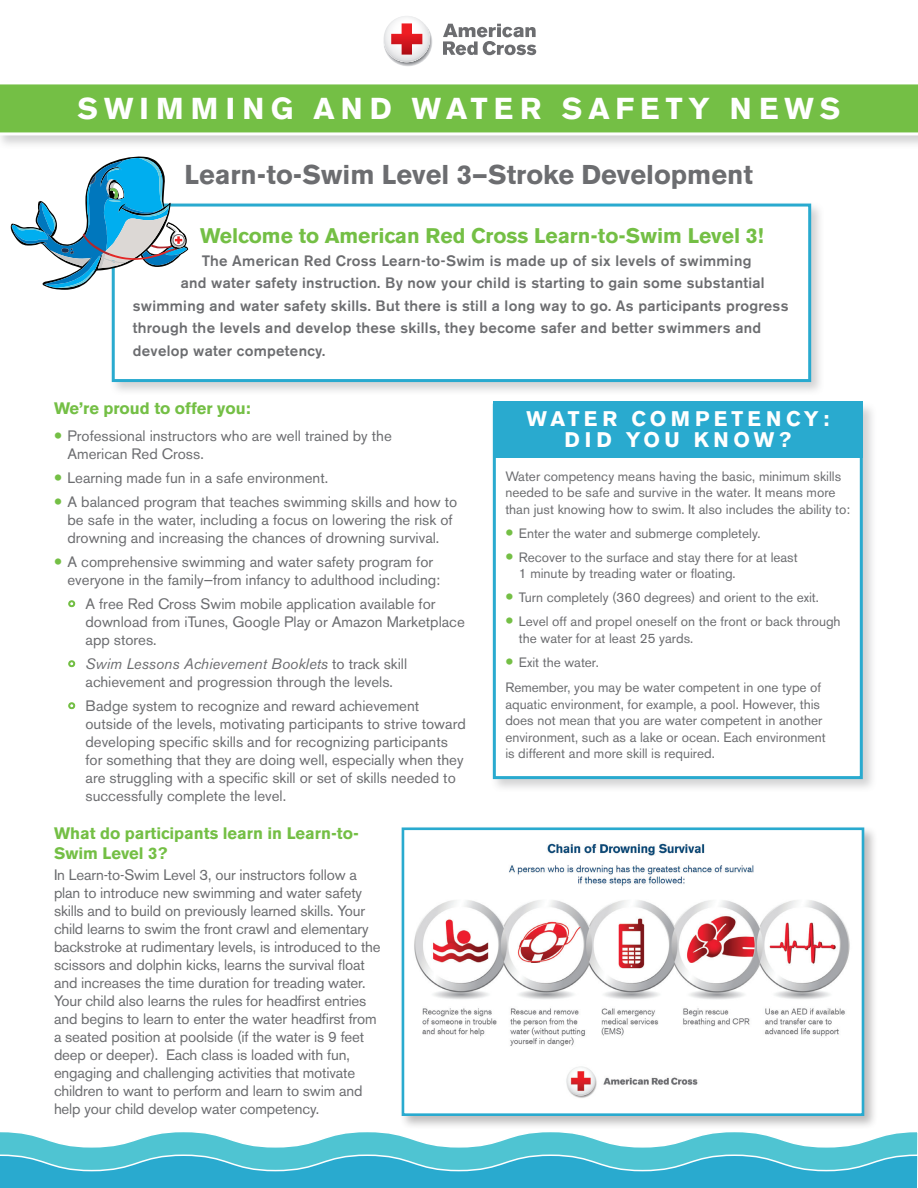
<style>
.page{position:relative;width:918px;height:1188px;background:#fff}
.page>*{position:absolute;margin:0;border:0;box-sizing:border-box;transform-origin:0 0}
.t1{font:700 30px "Akzidenz Grotesk BE";letter-spacing:.2em;color:#fff}
.t2{font:700 27px "Akzidenz Grotesk BE";color:#6c6d70}
.A_Head{font:700 21px "Akzidenz Grotesk BE";color:#74bf45}
.Box_title{font:700 21px/21px "Akzidenz Grotesk BE";letter-spacing:.2em;color:#fff;text-align:center}
.A_Head-2{font:700 16.5px/19.8px "Akzidenz Grotesk BE";color:#74bf45}
.txt{font:15px/18px "Akzidenz Grotesk BE";letter-spacing:-.01em;color:#6c6d70}
.BL_2{font:15px/18px "Akzidenz Grotesk BE";color:#6c6d70}
.BL{font:15px/18px "Akzidenz Grotesk BE";color:#6c6d70}
.Welcome_txt{font:500 15px "Akzidenz Grotesk BE";letter-spacing:.02em;color:#6c6d70}
.Txt-box{font:13.5px/16.5px "Akzidenz Grotesk BE";color:#6c6d70}
.Box_BL{font:13.5px/16.5px "Akzidenz Grotesk BE";color:#6c6d70}
.s1{font-size:24px;color:#74bf45}
.s2{font-family:"Arial";font-size:24px;color:#74bf45}
.s3{font-style:italic}
</style>
<div class="page">
<svg style="left:0;top:1132px;width:918px;height:22px;fill:#4fc4d2"></svg>
<svg style="left:0;top:1154px;width:918px;height:34px;background:#3bb4d1"></svg>
<svg style="left:68px;top:600px;width:8px;height:8px"></svg>
<svg style="left:68px;top:660px;width:8px;height:8px"></svg>
<svg style="left:68px;top:702px;width:8px;height:8px"></svg>
<div style="left:0;top:79px;width:918px;height:70px;background:#6c6d70;opacity:.3"></div>
<svg style="left:0;top:81px;width:918px;height:54px;background:#83c659"></svg>
<div style="left:110px;top:201px;width:716px;height:195px;background:#6c6d70;opacity:.3"></div>
<div style="left:113px;top:205px;width:697px;height:176px;background:#fff"></div>
<div style="left:112px;top:204px;width:699px;height:178px;border:3px solid #29aacf"></div>
<svg style="left:383px;top:16px;width:154px;height:50px"></svg>
<svg style="left:11px;top:156px;width:177px;height:134px"></svg>
<div style="left:399px;top:825px;width:479px;height:305px;background:#231f20;opacity:.3"></div>
<img style="left:406px;top:831px;width:454px;height:280px">
<div style="left:402px;top:827px;width:462px;height:289px;border:3px solid #29aacf"></div>
<div style="left:491px;top:401px;width:386px;height:393px;background:#6c6d70;opacity:.3"></div>
<div style="left:493px;top:404px;width:370px;height:375px;background:#fff;border:3px solid #29aacf"></div>
<div style="left:493px;top:401px;width:370px;height:57px;background:#29aacf"></div>
<p class="t1" style="left:78px;top:92px;width:764px">SWIMMING AND WATER SAFETY NEWS</p>
<p class="t2" style="left:184px;top:159px;width:570px">Learn-to-Swim Level 3—Stroke Development</p>
<p class="A_Head" style="left:200px;top:223px;width:565px">Welcome to American Red Cross Learn-to-Swim Level 3!</p>
<p class="Welcome_txt" style="left:202px;top:251px;width:551px">The American Red Cross Learn-to-Swim is made up of six levels of swimming</p>
<p class="Welcome_txt" style="left:181px;top:274px;width:585px">and water safety instruction. By now your child is starting to gain some substantial</p>
<p class="Welcome_txt" style="left:133px;top:296px;width:657px">swimming and water safety skills. But there is still a long way to go. As participants progress</p>
<p class="Welcome_txt" style="left:133px;top:319px;width:630px">through the levels and develop these skills, they become safer and better swimmers and</p>
<p class="Welcome_txt" style="left:133px;top:341px;width:194px">develop water competency.</p>
<p class="A_Head-2" style="left:54px;top:399px;width:198px">We’re proud to offer you:</p>
<p class="BL" style="left:68px;top:427px;width:326px;text-indent:-14px"><span class="s1">•</span> Professional instructors who are well trained by the<br>American Red Cross.</p>
<p class="BL" style="left:54px;top:469px;width:276px"><span class="s1">•</span> Learning made fun in a safe environment.</p>
<p class="BL" style="left:54px;top:493px;width:405px;text-align:center"><span class="s1">•</span> A balanced program that teaches swimming skills and how to be safe in the water, including a focus on lowering the risk of drowning and increasing the chances of drowning survival.</p>
<p class="BL" style="left:68px;top:553px;width:374px;text-indent:-14px"><span class="s1">•</span> A comprehensive swimming and water safety program for everyone in the family—from infancy to adulthood including:</p>
<p class="BL_2" style="left:86px;top:595px;width:381px;text-indent:-18px"><span class="s2">◦</span> A free Red Cross Swim mobile application available for download from iTunes, Google Play or Amazon Marketplace app stores.</p>
<p class="BL_2" style="left:68px;top:655px;width:341px;text-align:center"><span class="s2">◦</span> <span class="s3">Swim Lessons Achievement Booklets</span> to track skill achievement and progression through the levels.</p>
<p class="BL_2" style="left:86px;top:697px;width:382px;text-indent:-18px"><span class="s2">◦</span> Badge system to recognize and reward achievement outside of the levels, motivating participants to strive toward developing specific skills and for recognizing participants for something that they are doing well, especially when they are struggling with a specific skill or set of skills needed to successfully complete the level.</p>
<p class="A_Head-2" style="left:54px;top:824px;width:306px">What do participants learn in Learn-to-<br>Swim Level 3?</p>
<p class="txt" style="left:54px;top:866px;width:328px">In Learn-to-Swim Level 3, our instructors follow a plan to introduce new swimming and water safety skills and to build on previously learned skills. Your child learns to swim the front crawl and elementary backstroke at rudimentary levels, is introduced to the scissors and dolphin kicks, learns the survival float and increases the time duration for treading water.<br>Your child also learns the rules for headfirst entries and begins to learn to enter the water headfirst from a seated position at poolside (if the water is 9 feet deep or deeper). Each class is loaded with fun, engaging and challenging activities that motivate children to want to perform and learn to swim and help your child develop water competency.</p>
<p class="Box_title" style="left:526px;top:408px;width:304px">WATER COMPETENCY:<br>DID YOU KNOW?</p>
<p class="Txt-box" style="left:505px;top:468px;width:346px">Water competency means having the basic, minimum skills needed to be safe and survive in the water. It means more than just knowing how to swim. It also includes the ability to:</p>
<p class="Box_BL" style="left:505px;top:525px;width:257px"><span class="s1">•</span> Enter the water and submerge completely.</p>
<p class="Box_BL" style="left:519px;top:549px;width:280px;text-indent:-14px"><span class="s1">•</span> Recover to the surface and stay there for at least<br>1 minute by treading water or floating.</p>
<p class="Box_BL" style="left:505px;top:589px;width:315px"><span class="s1">•</span> Turn completely (360 degrees) and orient to the exit.</p>
<p class="Box_BL" style="left:519px;top:613px;width:323px;text-indent:-14px"><span class="s1">•</span> Level off and propel oneself on the front or back through the water for at least 25 yards.</p>
<p class="Box_BL" style="left:505px;top:654px;width:95px"><span class="s1">•</span> Exit the water.</p>
<p class="Txt-box" style="left:505px;top:679px;width:322px">Remember, you may be water competent in one type of aquatic environment, for example, a pool. However, this does not mean that you are water competent in another environment, such as a lake or ocean. Each environment is different and more skill is required.</p>
</div>
